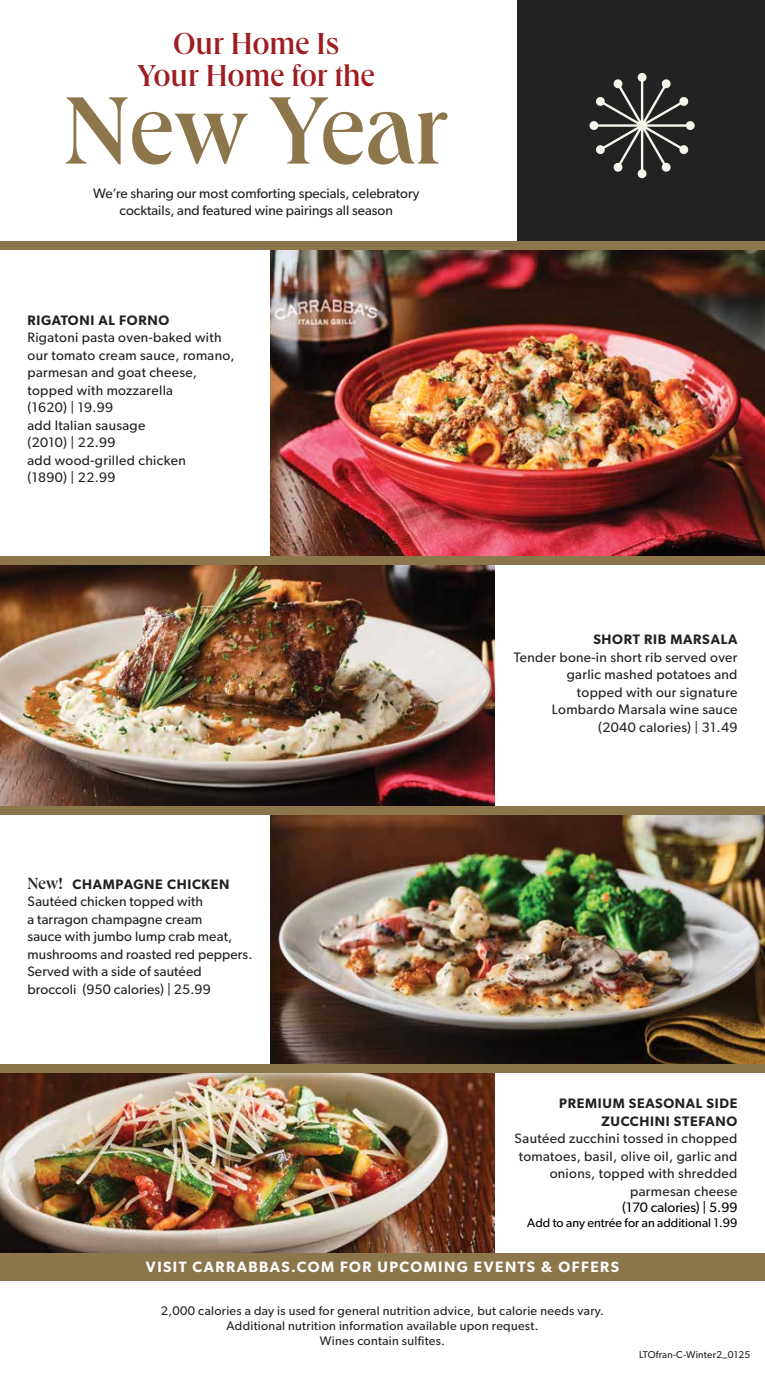
<style>
.page{position:relative;width:765px;height:1373px;background:#fff}
.page>*{position:absolute;margin:0;border:0;box-sizing:border-box;transform-origin:0 0}
.t1{font:500 98.75px "Queens";color:#8d754c}
.t2{font:500 31.25px/31.6px "Queens";color:#9e1d21;text-align:center}
.t3{font:500 16.62px "Queens";color:#232222}
.t4{font:600 15px "Gibson";letter-spacing:.1em;color:#fff}
.t5{font:13.75px/17.5px "Gibson";letter-spacing:.025em;color:#232222;text-align:right}
.t6{font:13.75px/16.2px "Gibson";color:#232222;text-align:center}
.t7{font:600 13.75px/17.5px "Gibson";letter-spacing:.05em;color:#232222;text-align:right}
.t8{font:13.75px "Gibson";color:#000}
.t9{font:12.5px/15px "Gibson";letter-spacing:.025em;color:#232222;text-align:center}
.t10{font:12.5px "Gibson";color:#000}
.t11{font:10px "Gibson";letter-spacing:.025em;color:#232222}
</style>
<div class="page">
<img style="left:270px;top:815px;width:495px;height:249px">
<img style="left:0;top:565px;width:495px;height:241px">
<div style="left:518px;top:0;width:247px;height:245px;background:#232222"></div>
<img style="left:270px;top:250px;width:495px;height:306px">
<img style="left:0;top:1073px;width:495px;height:179px">
<div style="left:0;top:241px;width:765px;height:9px;background:#8d754c"></div>
<div style="left:0;top:556px;width:765px;height:9px;background:#8d754c"></div>
<div style="left:0;top:1064px;width:765px;height:9px;background:#8d754c"></div>
<div style="left:0;top:1252px;width:765px;height:28px;background:#8d754c"></div>
<svg style="left:590px;top:73px;width:105px;height:105px"></svg>
<div style="left:0;top:806px;width:765px;height:9px;background:#8d754c"></div>
<h2 class="t2" style="left:138px;top:26px;width:239px">Our Home Is<br>Your Home for the</h2>
<h1 class="t1" style="left:64px;top:67px;width:386px">New Year</h1>
<p class="t6" style="left:93px;top:185px;width:328px">We’re sharing our most comforting specials, celebratory cocktails, and featured wine pairings all season</p>
<p class="t7" style="left:28px;top:311px;width:143px">RIGATONI AL FORNO</p>
<p class="t5" style="left:28px;top:328px;width:209px;text-align:left">Rigatoni pasta oven-baked with our tomato cream sauce, romano, parmesan and goat cheese, topped with mozzarella<br>(1620) | 19.99<br>add Italian sausage<br>(2010) | 22.99<br>add wood-grilled chicken<br>(1890) | 22.99</p>
<p class="t3" style="left:28px;top:872px;width:37px">New!</p>
<p class="t7" style="left:73px;top:875px;width:159px">CHAMPAGNE CHICKEN</p>
<p class="t5" style="left:28px;top:892px;width:226px;text-align:left">Sautéed chicken topped with<br>a tarragon champagne cream<br>sauce with jumbo lump crab meat, mushrooms and roasted red peppers.<br>Served with a side of sautéed broccoli (950 calories) | 25.99</p>
<p class="t7" style="left:593px;top:630px;width:146px">SHORT RIB MARSALA</p>
<p class="t5" style="left:514px;top:648px;width:225px">Tender bone-in short rib served over garlic mashed potatoes and<br>topped with our signature<br>Lombardo Marsala wine sauce (2040 calories) | 31.49</p>
<p class="t7" style="left:559px;top:1094px;width:180px">PREMIUM SEASONAL SIDE<br>ZUCCHINI STEFANO</p>
<p class="t5" style="left:515px;top:1129px;width:224px">Sautéed zucchini tossed in chopped tomatoes, basil, olive oil, garlic and onions, topped with shredded parmesan cheese</p>
<p class="t8" style="left:622px;top:1199px;width:117px">(170 calories) | 5.99</p>
<p class="t10" style="left:527px;top:1215px;width:212px">Add to any entrée for an additional 1.99</p>
<p class="t4" style="left:146px;top:1257px;width:475px">VISIT CARRABBAS.COM FOR UPCOMING EVENTS &amp; OFFERS</p>
<p class="t9" style="left:161px;top:1303px;width:445px">2,000 calories a day is used for general nutrition advice, but calorie needs vary.<br>Additional nutrition information available upon request.<br>Wines contain sulfites.</p>
<p class="t11" style="left:639px;top:1348px;width:113px">LTOfran-C-Winter2_0125</p>
</div>
